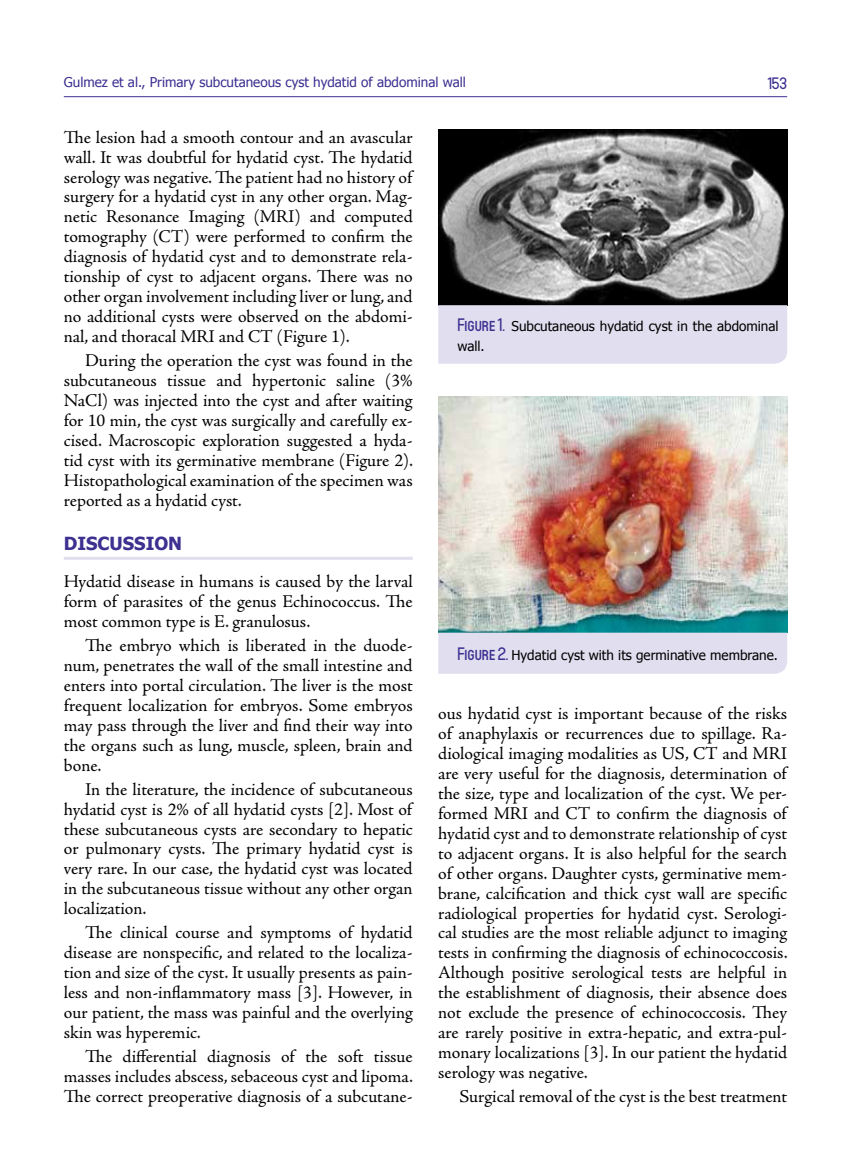
<style>
.page{position:relative;width:851px;height:1170px;background:#fff}
.page>*{position:absolute;margin:0;border:0;box-sizing:border-box;transform-origin:0 0}
.t1{font:18px/20px "Adobe Jenson Pro";letter-spacing:-.005em;color:#000;text-align:justify}
.t2{font:700 18px "Tahoma";color:#3c3091}
.t3{font:500 16.5px "Circula";color:#3c3091}
.t4{font:13.5px/19.5px "Tahoma";color:#000}
.t5{font:13.5px "Tahoma";color:#3c3091}
.s1{font-family:"Circula";font-weight:500;font-size:18px;color:#3c3091}
</style>
<div class="page">
<hr style="left:64px;top:556px;width:348px;height:3px;background:#e1dfef">
<hr style="left:64px;top:96px;width:723px;height:1px;background:#3c3091">
<img style="left:438px;top:130px;width:349px;height:175px">
<div style="left:438px;top:305px;width:349px;height:59px;background:#e1dfef"></div>
<img style="left:438px;top:396px;width:349px;height:236px">
<div style="left:438px;top:632px;width:349px;height:41px;background:#e1dfef"></div>
<p class="t5" style="left:64px;top:73px;width:403px">Gulmez et al., Primary subcutaneous cyst hydatid of abdominal wall</p>
<p class="t3" style="left:767px;top:73px;width:21px">153</p>
<p class="t1" style="left:64px;top:127px;width:350px">The lesion had a smooth contour and an avascular wall. It was doubtful for hydatid cyst. The hydatid serology was negative. The patient had no history of surgery for a hydatid cyst in any other organ. Mag&shy;netic Resonance Imaging (MRI) and computed tomography (CT) were performed to confirm the diagnosis of hydatid cyst and to demonstrate rela&shy;tionship of cyst to adjacent organs. There was no other organ involvement including liver or lung, and no additional cysts were observed on the abdomi&shy;nal, and thoracal MRI and CT (Figure 1).</p>
<p class="t1" style="left:64px;top:351px;width:351px;text-indent:21px">During the operation the cyst was found in the subcutaneous tissue and hypertonic saline (3% NaCl) was injected into the cyst and after waiting for 10 min, the cyst was surgically and carefully ex&shy;cised. Macroscopic exploration suggested a hyda&shy;tid cyst with its germinative membrane (Figure 2).<br>Histopathological examination of the specimen was reported as a hydatid cyst.</p>
<p class="t2" style="left:64px;top:531px;width:120px">DISCUSSION</p>
<p class="t1" style="left:64px;top:571px;width:350px">Hydatid disease in humans is caused by the larval form of parasites of the genus Echinococcus. The most common type is E. granulosus.</p>
<p class="t1" style="left:64px;top:635px;width:350px;text-indent:21px">The embryo which is liberated in the duode&shy;num, penetrates the wall of the small intestine and enters into portal circulation. The liver is the most frequent localization for embryos. Some embryos may pass through the liver and find their way into the organs such as lung, muscle, spleen, brain and bone.</p>
<p class="t1" style="left:64px;top:779px;width:350px;text-indent:21px">In the literature, the incidence of subcutaneous hydatid cyst is 2% of all hydatid cysts [2]. Most of these subcutaneous cysts are secondary to hepatic or pulmonary cysts. The primary hydatid cyst is very rare. In our case, the hydatid cyst was located in the subcutaneous tissue without any other organ localization.</p>
<p class="t1" style="left:64px;top:923px;width:350px;text-indent:21px">The clinical course and symptoms of hydatid disease are nonspecific, and related to the localiza&shy;tion and size of the cyst. It usually presents as pain&shy;less and non-inflammatory mass [3]. However, in our patient, the mass was painful and the overlying skin was hyperemic.</p>
<p class="t1" style="left:64px;top:1046px;width:351px;text-indent:21px">The differential diagnosis of the soft tissue masses includes abscess, sebaceous cyst and lipoma.<br>The correct preoperative diagnosis of a subcutane-</p>
<p class="t4" style="left:457px;top:316px;width:323px"><span class="s1">Figure 1.</span> Subcutaneous hydatid cyst in the abdominal wall.</p>
<p class="t4" style="left:457px;top:644px;width:322px"><span class="s1">Figure 2.</span> Hydatid cyst with its germinative membrane.</p>
<p class="t1" style="left:438px;top:704px;width:351px">ous hydatid cyst is important because of the risks of anaphylaxis or recurrences due to spillage. Ra&shy;diological imaging modalities as US, CT and MRI are very useful for the diagnosis, determination of the size, type and localization of the cyst. We per&shy;formed MRI and CT to confirm the diagnosis of hydatid cyst and to demonstrate relationship of cyst to adjacent organs. It is also helpful for the search of other organs. Daughter cysts, germinative mem&shy;brane, calcification and thick cyst wall are specific radiological properties for hydatid cyst. Serologi&shy;cal studies are the most reliable adjunct to imaging tests in confirming the diagnosis of echinococcosis.<br>Although positive serological tests are helpful in the establishment of diagnosis, their absence does not exclude the presence of echinococcosis. They are rarely positive in extra-hepatic, and extra-pul&shy;monary localizations [3]. In our patient the hydatid serology was negative.</p>
<p class="t1" style="left:459px;top:1086px;width:329px">Surgical removal of the cyst is the best treatment</p>
</div>
